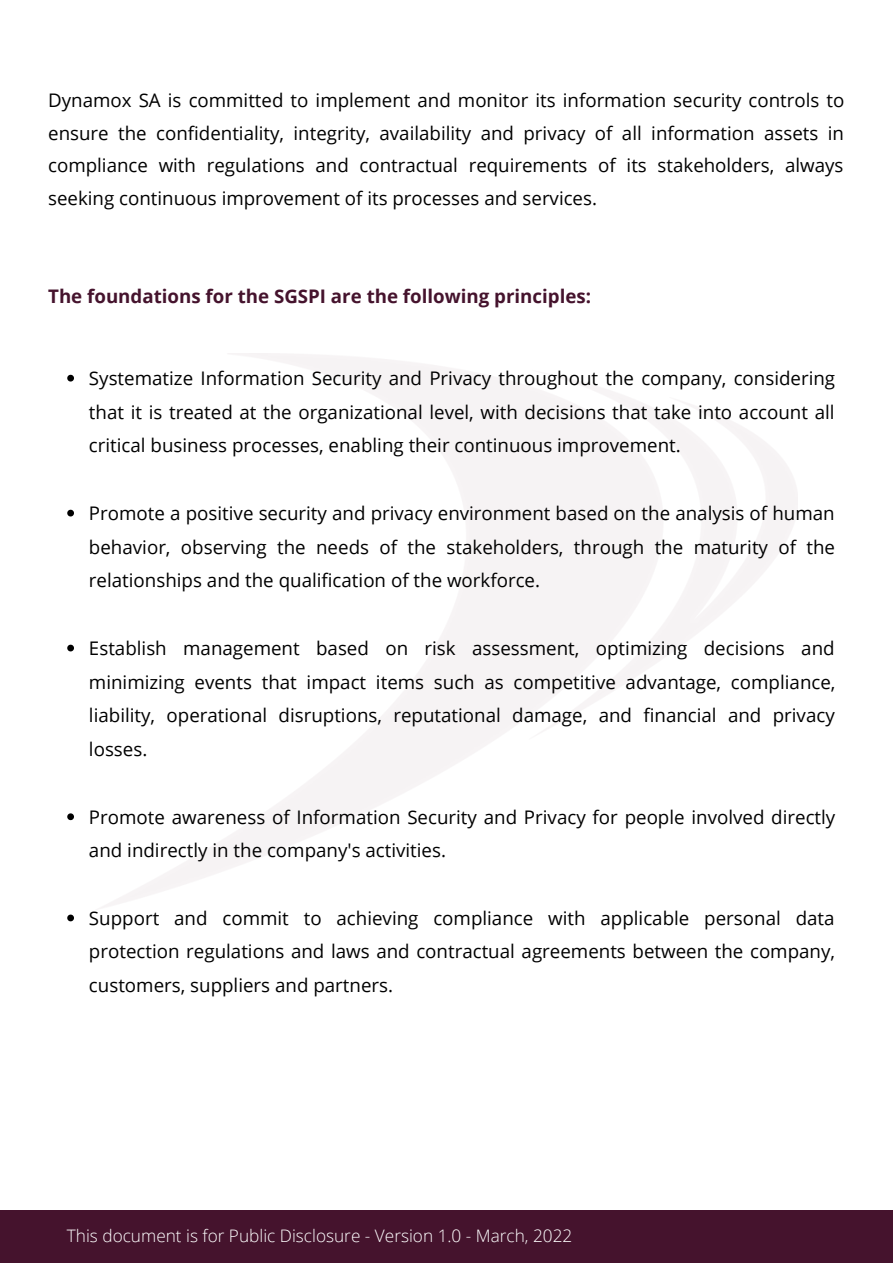
<style>
.page{position:relative;width:893px;height:1264px;background:#fff}
.page>*{position:absolute;margin:0;border:0;box-sizing:border-box;transform-origin:0 0}
.t1{font:18.75px/33.8px "Open Sans";color:#000;text-align:justify}
.t2{font:700 18.75px "Open Sans";color:#45132d}
.t3{font:300 17.25px "Open Sans";color:#fff}
</style>
<div class="page">
<svg style="left:67px;top:375px;width:7px;height:6px"></svg>
<svg style="left:67px;top:509px;width:7px;height:7px"></svg>
<svg style="left:67px;top:644px;width:7px;height:7px"></svg>
<svg style="left:67px;top:813px;width:7px;height:7px"></svg>
<svg style="left:67px;top:914px;width:7px;height:7px"></svg>
<div style="left:0;top:1209px;width:892px;height:53px;background:#45132d"></div>
<p class="t1" style="left:48px;top:84px;width:797px;line-height:32.5px">Dynamox SA is committed to implement and monitor its information security controls to ensure the confidentiality, integrity, availability and privacy of all information assets in compliance with regulations and contractual requirements of its stakeholders, always seeking continuous improvement of its processes and services.</p>
<p class="t2" style="left:48px;top:283px;width:544px">The foundations for the SGSPI are the following principles:</p>
<p class="t1" style="left:89px;top:361px;width:747px">Systematize Information Security and Privacy throughout the company, considering that it is treated at the organizational level, with decisions that take into account all critical business processes, enabling their continuous improvement.</p>
<p class="t1" style="left:89px;top:495px;width:747px">Promote a positive security and privacy environment based on the analysis of human behavior, observing the needs of the stakeholders, through the maturity of the relationships and the qualification of the workforce.</p>
<p class="t1" style="left:89px;top:630px;width:748px">Establish management based on risk assessment, optimizing decisions and minimizing events that impact items such as competitive advantage, compliance, liability, operational disruptions, reputational damage, and financial and privacy losses.</p>
<p class="t1" style="left:89px;top:799px;width:747px">Promote awareness of Information Security and Privacy for people involved directly and indirectly in the company's activities.</p>
<p class="t1" style="left:89px;top:900px;width:747px">Support and commit to achieving compliance with applicable personal data protection regulations and laws and contractual agreements between the company, customers, suppliers and partners.</p>
<p class="t3" style="left:67px;top:1223px;width:507px">This document is for Public Disclosure - Version 1.0 - March, 2022</p>
</div>
